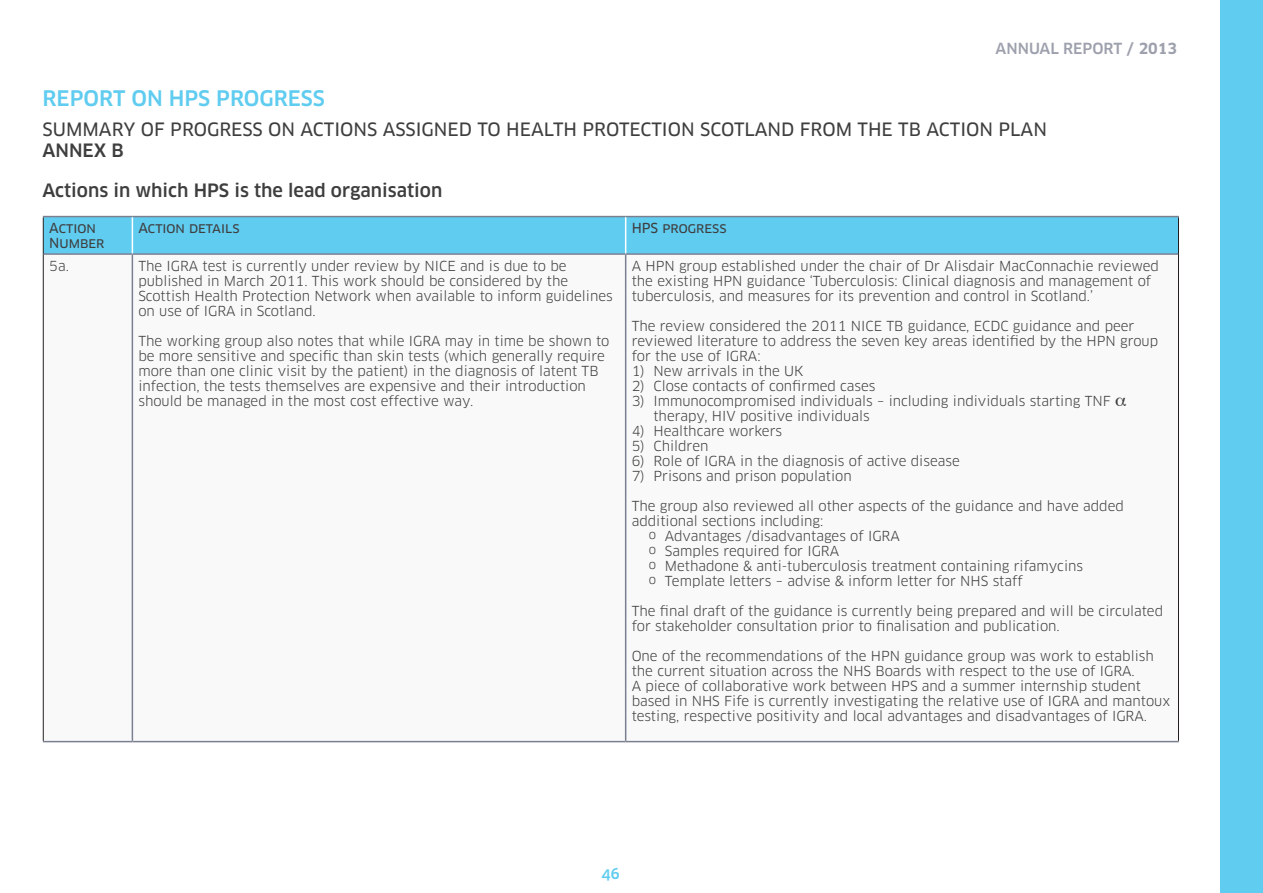
<style>
.page{position:relative;width:1263px;height:893px;background:#fff}
.page>*{position:absolute;margin:0;border:0;box-sizing:border-box;transform-origin:0 0}
.t1{font:500 21px "Clan";color:#60ccf0}
.t2{font:18px "Clan News";color:#3e3e3f}
.t3{font:500 18px "Clan";color:#3e3e3f}
.t4{font:500 15px "Clan";color:#9ea1ad}
.t5{font:500 15px "Clan OSF";color:#60ccf0}
.Body_TABLE_TEXT{font:13.5px/15px "Clan";color:#3e3e3f}
.Body_TABLE_TEXT-2{font:13.5px/15px "Clan News SC";color:#3e3e3f}
.s1{font-weight:700}
.s2{font-size:12px}
</style>
<div class="page">
<div style="left:1220px;top:0;width:43px;height:893px;background:#60ccf0"></div>
<div style="left:44px;top:217px;width:1134px;height:36px;background:#60ccf0"></div>
<svg style="left:44px;top:255px;width:1134px;height:486px"></svg>
<hr style="left:43px;top:217px;width:1px;height:37px;background:#231f20">
<hr style="left:1178px;top:217px;width:1px;height:37px;background:#231f20">
<hr style="left:43px;top:254px;width:1px;height:487px;background:#231f20">
<hr style="left:1178px;top:254px;width:1px;height:487px;background:#231f20">
<hr style="left:43px;top:216px;width:89px;height:1px;background:#7b8091">
<hr style="left:132px;top:216px;width:494px;height:1px;background:#7b8091">
<hr style="left:626px;top:216px;width:553px;height:1px;background:#7b8091">
<hr style="left:44px;top:253px;width:88px;height:2px;background:#7b8091">
<hr style="left:132px;top:253px;width:494px;height:2px;background:#7b8091">
<hr style="left:132px;top:255px;width:1px;height:486px;background:#7b8091">
<hr style="left:626px;top:253px;width:552px;height:2px;background:#7b8091">
<hr style="left:625px;top:255px;width:1px;height:486px;background:#7b8091">
<hr style="left:132px;top:217px;width:1px;height:36px;background:#fff">
<hr style="left:625px;top:217px;width:1px;height:36px;background:#fff">
<hr style="left:43px;top:741px;width:89px;height:1px;background:#7b8091">
<hr style="left:132px;top:741px;width:494px;height:1px;background:#7b8091">
<hr style="left:626px;top:741px;width:553px;height:1px;background:#7b8091">
<svg style="left:1116px;top:397px;width:10px;height:9px"></svg>
<p class="t4" style="left:995px;top:39px;width:183px">ANNUAL REPORT <span class="s1">/ 2013</span></p>
<p class="t1" style="left:43px;top:86px;width:284px">REPORT ON HPS PROGRESS</p>
<p class="t2" style="left:43px;top:118px;width:1006px">SUMMARY OF PROGRESS ON ACTIONS ASSIGNED TO HEALTH PROTECTION SCOTLAND FROM THE TB ACTION PLAN</p>
<p class="t3" style="left:43px;top:140px;width:83px">ANNEX B</p>
<p class="t3" style="left:43px;top:179px;width:401px">Actions in which HPS is the lead organisation</p>
<p class="Body_TABLE_TEXT-2" style="left:49px;top:221px;width:57px">Action<br>Number</p>
<p class="Body_TABLE_TEXT-2" style="left:138px;top:221px;width:103px">Action details</p>
<p class="Body_TABLE_TEXT-2" style="left:632px;top:221px;width:96px">HPS progress</p>
<p class="Body_TABLE_TEXT" style="left:49px;top:258px;width:21px">5a.</p>
<p class="Body_TABLE_TEXT" style="left:138px;top:258px;width:476px">The IGRA test is currently under review by NICE and is due to be published in March 2011. This work should be considered by the Scottish Health Protection Network when available to inform guidelines on use of IGRA in Scotland.</p>
<p class="Body_TABLE_TEXT" style="left:138px;top:333px;width:473px">The working group also notes that while IGRA may in time be shown to be more sensitive and specific than skin tests (which generally require more than one clinic visit by the patient) in the diagnosis of latent TB infection, the tests themselves are expensive and their introduction should be managed in the most cost effective way.</p>
<p class="Body_TABLE_TEXT" style="left:632px;top:258px;width:529px">A HPN group established under the chair of Dr Alisdair MacConnachie reviewed the existing HPN guidance ‘Tuberculosis: Clinical diagnosis and management of tuberculosis, and measures for its prevention and control in Scotland.’</p>
<p class="Body_TABLE_TEXT" style="left:632px;top:318px;width:528px">The review considered the 2011 NICE TB guidance, ECDC guidance and peer reviewed literature to address the seven key areas identified by the HPN group for the use of IGRA:</p>
<p class="Body_TABLE_TEXT" style="left:632px;top:363px;width:173px">1) New arrivals in the UK</p>
<p class="Body_TABLE_TEXT" style="left:632px;top:378px;width:245px">2) Close contacts of confirmed cases</p>
<p class="Body_TABLE_TEXT" style="left:653px;top:393px;width:459px;text-indent:-22px">3) Immunocompromised individuals – including individuals starting TNF therapy, HIV positive individuals</p>
<p class="Body_TABLE_TEXT" style="left:632px;top:423px;width:152px">4) Healthcare workers</p>
<p class="Body_TABLE_TEXT" style="left:632px;top:438px;width:78px">5) Children</p>
<p class="Body_TABLE_TEXT" style="left:632px;top:453px;width:330px">6) Role of IGRA in the diagnosis of active disease</p>
<p class="Body_TABLE_TEXT" style="left:632px;top:468px;width:222px">7) Prisons and prison population</p>
<p class="Body_TABLE_TEXT" style="left:632px;top:498px;width:494px">The group also reviewed all other aspects of the guidance and have added additional sections including:</p>
<p class="Body_TABLE_TEXT" style="left:649px;top:528px;width:252px"><span class="s2">o</span> Advantages /disadvantages of IGRA</p>
<p class="Body_TABLE_TEXT" style="left:649px;top:543px;width:192px"><span class="s2">o</span> Samples required for IGRA</p>
<p class="Body_TABLE_TEXT" style="left:649px;top:558px;width:436px"><span class="s2">o</span> Methadone &amp; anti-tuberculosis treatment containing rifamycins</p>
<p class="Body_TABLE_TEXT" style="left:649px;top:573px;width:375px"><span class="s2">o</span> Template letters – advise &amp; inform letter for NHS staff</p>
<p class="Body_TABLE_TEXT" style="left:632px;top:603px;width:533px">The final draft of the guidance is currently being prepared and will be circulated for stakeholder consultation prior to finalisation and publication.</p>
<p class="Body_TABLE_TEXT" style="left:632px;top:648px;width:540px">One of the recommendations of the HPN guidance group was work to establish the current situation across the NHS Boards with respect to the use of IGRA.<br>A piece of collaborative work between HPS and a summer internship student based in NHS Fife is currently investigating the relative use of IGRA and mantoux testing, respective positivity and local advantages and disadvantages of IGRA.</p>
<p class="t5" style="left:601px;top:864px;width:20px">46</p>
</div>
